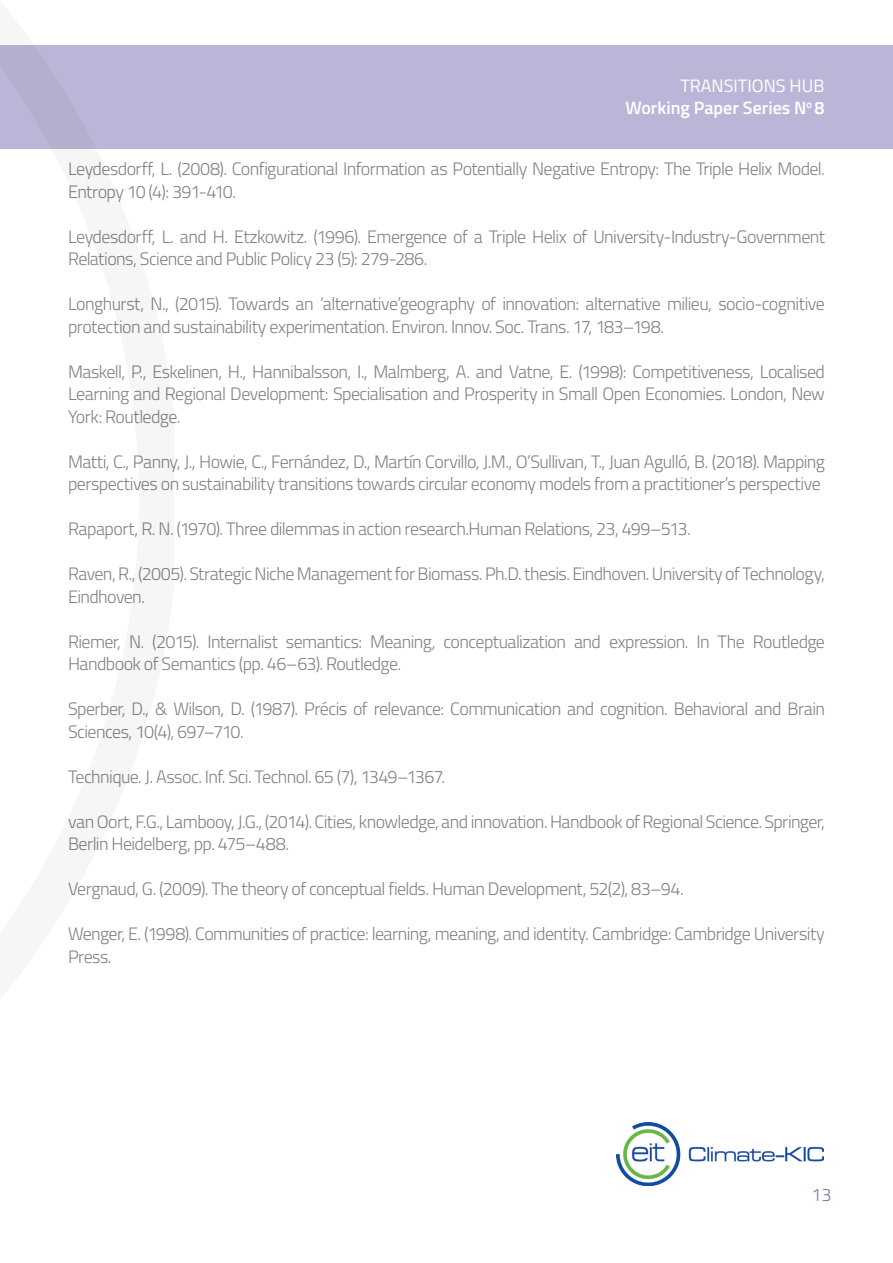
<style>
.page{position:relative;width:893px;height:1263px;background:#fff}
.page>*{position:absolute;margin:0;border:0;box-sizing:border-box;transform-origin:0 0}
.t1{font:300 18px/22.5px "Titillium";letter-spacing:-.035em;color:#808285}
.t2{font:600 18px/21.6px "Titillium";color:#fff;text-align:right}
.t3{font:300 18px "Titillium";color:#7b70b3}
.s1{font-weight:400}
</style>
<div class="page">
<div style="left:0;top:45px;width:893px;height:104px;background:#bbb6d8"></div>
<img style="left:617px;top:1122px;width:206px;height:64px">
<p class="t2" style="left:625px;top:74px;width:201px"><span class="s1">TRANSITIONS HUB<br></span>Working Paper Series N<sup>o</sup> 8</p>
<p class="t1" style="left:68px;top:157px;width:758px">Leydesdorff, L. (2008). Configurational Information as Potentially Negative Entropy: The Triple Helix Model.<br>Entropy 10 (4): 391-410.</p>
<p class="t1" style="left:68px;top:224px;width:758px">Leydesdorff, L. and H. Etzkowitz. (1996). Emergence of a Triple Helix of University-Industry-Government<br>Relations, Science and Public Policy 23 (5): 279-286.</p>
<p class="t1" style="left:68px;top:292px;width:758px">Longhurst, N., (2015). Towards an ‘alternative’geography of innovation: alternative milieu, socio-cognitive protection and sustainability experimentation. Environ. Innov. Soc. Trans. 17, 183–198.</p>
<p class="t1" style="left:68px;top:359px;width:758px;text-align:justify">Maskell, P., Eskelinen, H., Hannibalsson, I., Malmberg, A. and Vatne, E. (1998): Competitiveness, Localised Learning and Regional Development: Specialisation and Prosperity in Small Open Economies. London, New York: Routledge.</p>
<p class="t1" style="left:68px;top:449px;width:758px">Matti, C., Panny, J., Howie, C., Fernández, D., Martín Corvillo, J.M., O’Sullivan, T., Juan Agulló, B. (2018). Mapping perspectives on sustainability transitions towards circular economy models from a practitioner’s perspective</p>
<p class="t1" style="left:68px;top:517px;width:624px">Rapaport, R. N. (1970). Three dilemmas in action research.Human Relations, 23, 499–513.</p>
<p class="t1" style="left:68px;top:562px;width:758px">Raven, R., (2005). Strategic Niche Management for Biomass. Ph.D. thesis. Eindhoven. University of Technology,<br>Eindhoven.</p>
<p class="t1" style="left:68px;top:629px;width:758px">Riemer, N. (2015). Internalist semantics: Meaning, conceptualization and expression. In The Routledge<br>Handbook of Semantics (pp. 46–63). Routledge.</p>
<p class="t1" style="left:68px;top:697px;width:758px">Sperber, D., &amp; Wilson, D. (1987). Précis of relevance: Communication and cognition. Behavioral and Brain<br>Sciences, 10(4), 697–710.</p>
<p class="t1" style="left:68px;top:764px;width:379px">Technique. J. Assoc. Inf. Sci. Technol. 65 (7), 1349–1367.</p>
<p class="t1" style="left:68px;top:809px;width:758px">van Oort, F.G., Lambooy, J.G., (2014). Cities, knowledge, and innovation. Handbook of Regional Science. Springer,<br>Berlin Heidelberg, pp. 475–488.</p>
<p class="t1" style="left:68px;top:877px;width:617px">Vergnaud, G. (2009). The theory of conceptual fields. Human Development, 52(2), 83–94.</p>
<p class="t1" style="left:68px;top:922px;width:758px">Wenger, E. (1998). Communities of practice: learning, meaning, and identity. Cambridge: Cambridge University<br>Press.</p>
<p class="t3" style="left:811px;top:1181px;width:22px">13</p>
</div>
